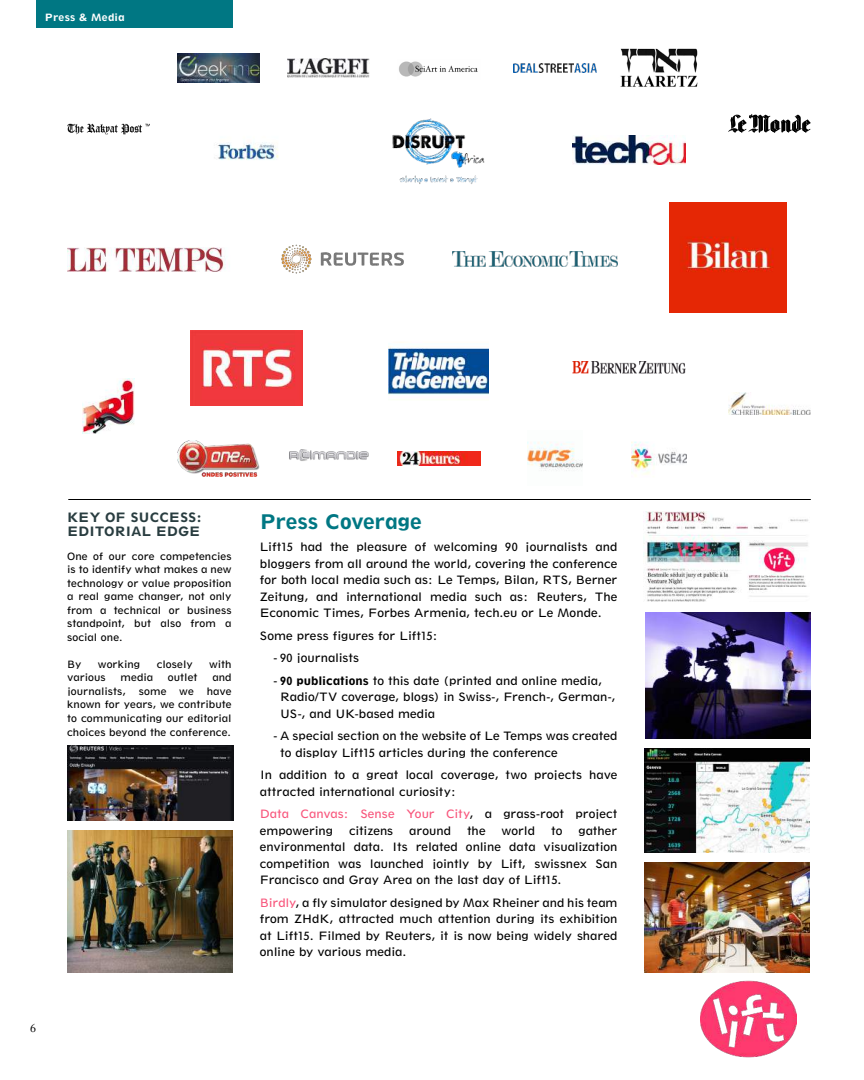
<style>
.page{position:relative;width:864px;height:1080px;background:#fff}
.page>*{position:absolute;margin:0;border:0;box-sizing:border-box;transform-origin:0 0}
.t1{font:21px "Spartan Heavy Classified";letter-spacing:-.015em;color:#007783}
.t2{font:13.5px/13.5px "Spartan Heavy Classified";letter-spacing:-.015em;color:#293d40}
.t3{font:12px/16.5px "Spartan Book Classified";letter-spacing:-.005em;color:#000}
.t4{font:12px "Adobe Caslon Pro";color:#000}
.t5{font:10.5px/13.5px "Spartan Book Classified";color:#000;text-align:justify}
.t6{font:10.5px "Spartan Heavy Classified";letter-spacing:.025em;color:#fff}
.s1{font-family:"Spartan Heavy Classified"}
.s2{color:#f8567c}
</style>
<div class="page">
<hr style="left:68px;top:499px;width:743px;height:1px;background:#000">
<div style="left:36px;top:0;width:196px;height:28px;background:#007783"></div>
<img style="left:67px;top:831px;width:165px;height:142px">
<img style="left:645px;top:748px;width:165px;height:105px">
<img style="left:645px;top:863px;width:165px;height:110px">
<img style="left:67px;top:247px;width:163px;height:24px">
<img style="left:452px;top:251px;width:166px;height:16px">
<img style="left:281px;top:244px;width:123px;height:30px">
<img style="left:669px;top:203px;width:118px;height:110px">
<img style="left:214px;top:142px;width:65px;height:18px">
<img style="left:392px;top:118px;width:93px;height:66px">
<img style="left:572px;top:135px;width:113px;height:30px">
<img style="left:67px;top:123px;width:83px;height:12px">
<img style="left:177px;top:54px;width:83px;height:28px">
<img style="left:287px;top:59px;width:83px;height:18px">
<img style="left:399px;top:61px;width:79px;height:16px">
<img style="left:620px;top:48px;width:78px;height:39px">
<img style="left:514px;top:64px;width:82px;height:8px">
<svg style="left:728px;top:114px;width:83px;height:19px"></svg>
<img style="left:191px;top:331px;width:111px;height:75px">
<img style="left:389px;top:342px;width:100px;height:58px">
<img style="left:572px;top:361px;width:113px;height:13px">
<img style="left:177px;top:441px;width:83px;height:35px">
<img style="left:289px;top:449px;width:80px;height:12px">
<img style="left:397px;top:451px;width:83px;height:15px">
<img style="left:631px;top:441px;width:55px;height:36px">
<img style="left:528px;top:442px;width:55px;height:29px">
<img style="left:728px;top:393px;width:83px;height:21px">
<img style="left:82px;top:378px;width:53px;height:55px">
<img style="left:645px;top:612px;width:165px;height:126px">
<img style="left:644px;top:512px;width:164px;height:90px">
<img style="left:68px;top:745px;width:165px;height:75px">
<img style="left:700px;top:972px;width:97px;height:86px">
<p class="t6" style="left:45px;top:10px;width:81px">Press &amp; Media</p>
<p class="t4" style="left:30px;top:1021px;width:7px">6</p>
<p class="t2" style="left:67px;top:511px;width:137px">KEY OF SUCCESS:<br>EDITORIAL EDGE</p>
<p class="t5" style="left:67px;top:549px;width:166px">One of our core competencies is to identify what makes a new technology or value proposition a real game changer, not only from a technical or business standpoint, but also from a social one.</p>
<p class="t5" style="left:67px;top:657px;width:16px">By</p>
<p class="t5" style="left:98px;top:657px;width:44px">working</p>
<p class="t5" style="left:157px;top:657px;width:37px">closely</p>
<p class="t5" style="left:209px;top:657px;width:24px">with</p>
<p class="t5" style="left:67px;top:671px;width:40px">various</p>
<p class="t5" style="left:121px;top:671px;width:34px">media</p>
<p class="t5" style="left:168px;top:671px;width:31px">outlet</p>
<p class="t5" style="left:67px;top:671px;width:166px;text-indent:145px">and journalists, some we have known for years, we contribute to communicating our editorial choices beyond the conference.</p>
<h1 class="t1" style="left:260px;top:508px;width:163px">Press Coverage</h1>
<p class="t3" style="left:260px;top:538px;width:359px;text-align:justify">Lift15 had the pleasure of welcoming 90 journalists and bloggers from all around the world, covering the conference for both local media such as: Le Temps, Bilan, RTS, Berner Zeitung, and international media such as: Reuters, The Economic Times, Forbes Armenia, tech.eu or Le Monde.</p>
<p class="t3" style="left:260px;top:627px;width:180px">Some press figures for Lift15:</p>
<p class="t3" style="left:273px;top:649px;width:87px">- 90 journalists</p>
<p class="t3" style="left:280px;top:672px;width:337px;text-indent:-7px">- <span class="s1">90 publications</span> to this date (printed and online media,<br>Radio/TV coverage, blogs) in Swiss-, French-, German-,<br>US-, and UK-based media</p>
<p class="t3" style="left:280px;top:727px;width:339px;text-indent:-7px">- A special section on the website of Le Temps was created to display Lift15 articles during the conference</p>
<p class="t3" style="left:260px;top:766px;width:359px">In addition to a great local coverage, two projects have attracted international curiosity:</p>
<p class="t3" style="left:260px;top:805px;width:359px"><span class="s2">Data Canvas: Sense Your City</span>, a grass-root project empowering</p>
<p class="t3" style="left:349px;top:822px;width:46px">citizens</p>
<p class="t3" style="left:409px;top:822px;width:43px">around</p>
<p class="t3" style="left:467px;top:822px;width:20px">the</p>
<p class="t3" style="left:502px;top:822px;width:35px">world</p>
<p class="t3" style="left:551px;top:822px;width:13px">to</p>
<p class="t3" style="left:260px;top:822px;width:359px;text-align:justify;text-indent:319px">gather environmental data. Its related online data visualization competition was launched jointly by Lift, swissnex San Francisco and Gray Area on the last day of Lift15.</p>
<p class="t3" style="left:260px;top:894px;width:359px;text-align:justify"><span class="s2">Birdly</span>, a fly simulator designed by Max Rheiner and his team from ZHdK, attracted much attention during its exhibition at Lift15. Filmed by Reuters, it is now being widely shared online by various media.</p>
</div>
